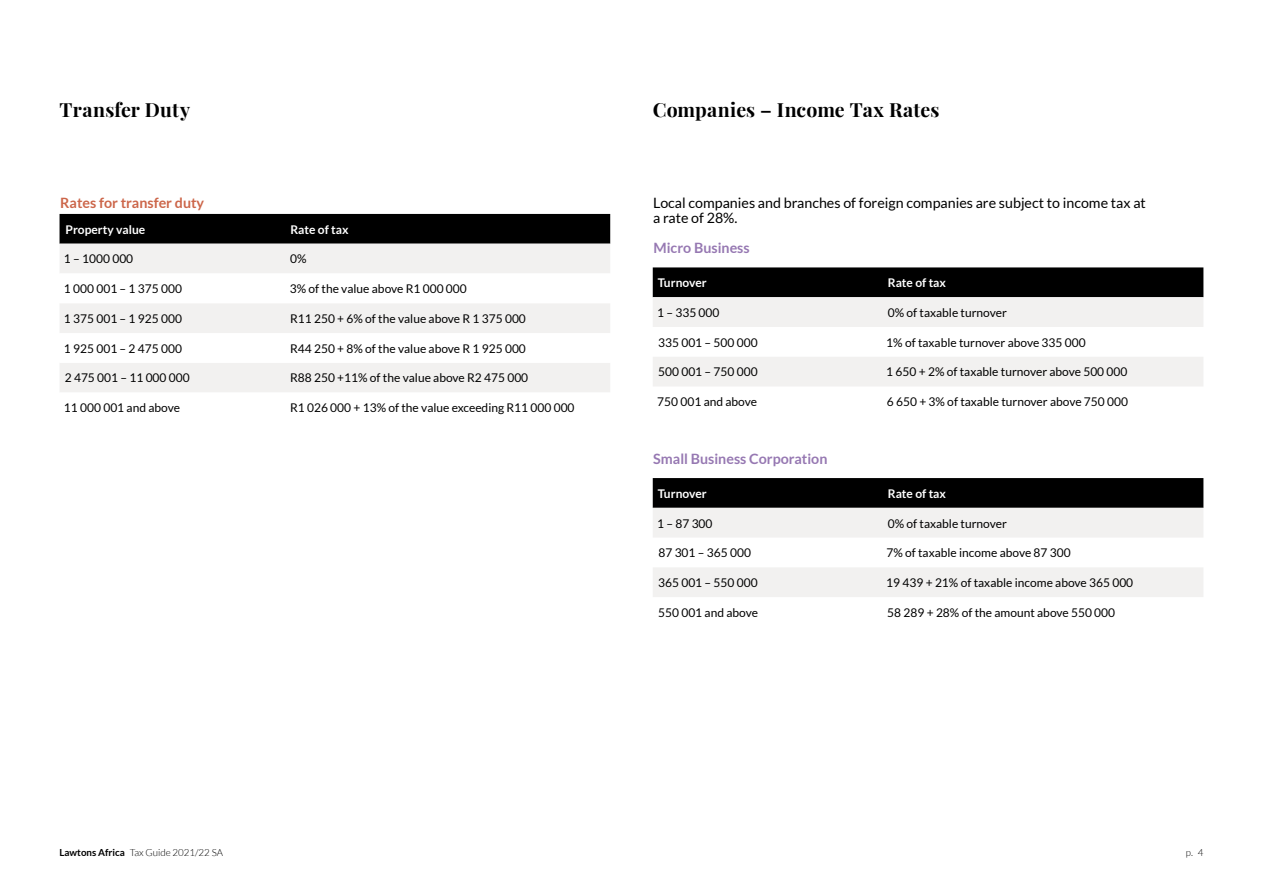
<style>
.page{position:relative;width:1263px;height:893px;background:#fff}
.page>*{position:absolute;margin:0;border:0;box-sizing:border-box;transform-origin:0 0}
.t1{font:700 19.5px "Playfair Display";letter-spacing:.01em;color:#000}
.t2{font:14.25px/15px "Lato";color:#000}
.t3{font:700 14.25px "Lato";color:#9678b2}
.t4{font:700 14.25px "Lato";color:#cc664a}
.t5{font:12px "Lato";color:#000}
.t6{font:700 12px "Lato";color:#fff}
.t7{font:300 9.75px "Lato";color:#000}
.s1{font-weight:700}
</style>
<div class="page">
<div style="left:60px;top:214px;width:550px;height:30px;background:#000"></div>
<div style="left:60px;top:244px;width:550px;height:29px;background:#f2f1f0"></div>
<svg style="left:60px;top:304px;width:550px;height:88px;fill:#f2f1f0"></svg>
<div style="left:653px;top:267px;width:550px;height:30px;background:#000"></div>
<svg style="left:653px;top:297px;width:550px;height:89px;fill:#f2f1f0"></svg>
<div style="left:653px;top:478px;width:550px;height:30px;background:#000"></div>
<svg style="left:653px;top:508px;width:550px;height:89px;fill:#f2f1f0"></svg>
<h1 class="t1" style="left:60px;top:94px;width:132px">Transfer Duty</h1>
<h1 class="t1" style="left:653px;top:94px;width:288px">Companies – Income Tax Rates</h1>
<p class="t4" style="left:60px;top:195px;width:145px">Rates for transfer duty</p>
<p class="t6" style="left:66px;top:222px;width:81px">Property value</p>
<p class="t6" style="left:290px;top:222px;width:60px">Rate of tax</p>
<p class="t5" style="left:64px;top:252px;width:71px">1 – 1000 000</p>
<p class="t5" style="left:290px;top:252px;width:18px">0%</p>
<p class="t5" style="left:64px;top:282px;width:120px">1 000 001 – 1 375 000</p>
<p class="t5" style="left:290px;top:282px;width:179px">3% of the value above R1 000 000</p>
<p class="t5" style="left:64px;top:312px;width:120px">1 375 001 – 1 925 000</p>
<p class="t5" style="left:290px;top:312px;width:237px">R11 250 + 6% of the value above R 1 375 000</p>
<p class="t5" style="left:64px;top:342px;width:120px">1 925 001 – 2 475 000</p>
<p class="t5" style="left:290px;top:342px;width:237px">R44 250 + 8% of the value above R 1 925 000</p>
<p class="t5" style="left:65px;top:371px;width:126px">2 475 001 – 11 000 000</p>
<p class="t5" style="left:290px;top:371px;width:240px">R88 250 +11% of the value above R2 475 000</p>
<p class="t5" style="left:64px;top:401px;width:117px">11 000 001 and above</p>
<p class="t5" style="left:290px;top:401px;width:286px">R1 026 000 + 13% of the value exceeding R11 000 000</p>
<p class="t2" style="left:653px;top:195px;width:494px">Local companies and branches of foreign companies are subject to income tax at a rate of 28%.</p>
<p class="t3" style="left:653px;top:240px;width:98px">Micro Business</p>
<p class="t6" style="left:658px;top:276px;width:50px">Turnover</p>
<p class="t6" style="left:888px;top:276px;width:60px">Rate of tax</p>
<p class="t5" style="left:657px;top:306px;width:64px">1 – 335 000</p>
<p class="t5" style="left:888px;top:306px;width:121px">0% of taxable turnover</p>
<p class="t5" style="left:658px;top:336px;width:101px">335 001 – 500 000</p>
<p class="t5" style="left:886px;top:336px;width:201px">1% of taxable turnover above 335 000</p>
<p class="t5" style="left:658px;top:365px;width:101px">500 001 – 750 000</p>
<p class="t5" style="left:886px;top:365px;width:243px">1 650 + 2% of taxable turnover above 500 000</p>
<p class="t5" style="left:657px;top:395px;width:101px">750 001 and above</p>
<p class="t5" style="left:887px;top:395px;width:243px">6 650 + 3% of taxable turnover above 750 000</p>
<p class="t3" style="left:653px;top:450px;width:176px">Small Business Corporation</p>
<p class="t6" style="left:658px;top:486px;width:50px">Turnover</p>
<p class="t6" style="left:888px;top:486px;width:60px">Rate of tax</p>
<p class="t5" style="left:657px;top:516px;width:57px">1 – 87 300</p>
<p class="t5" style="left:888px;top:516px;width:121px">0% of taxable turnover</p>
<p class="t5" style="left:658px;top:546px;width:94px">87 301 – 365 000</p>
<p class="t5" style="left:886px;top:546px;width:186px">7% of taxable income above 87 300</p>
<p class="t5" style="left:658px;top:576px;width:101px">365 001 – 550 000</p>
<p class="t5" style="left:886px;top:576px;width:248px">19 439 + 21% of taxable income above 365 000</p>
<p class="t5" style="left:658px;top:606px;width:101px">550 001 and above</p>
<p class="t5" style="left:887px;top:606px;width:229px">58 289 + 28% of the amount above 550 000</p>
<p class="t7" style="left:60px;top:848px;width:165px"><span class="s1">Lawtons Africa</span> Tax Guide 2021/22 SA</p>
<p class="t7" style="left:1186px;top:848px;width:19px">p. 4</p>
</div>
